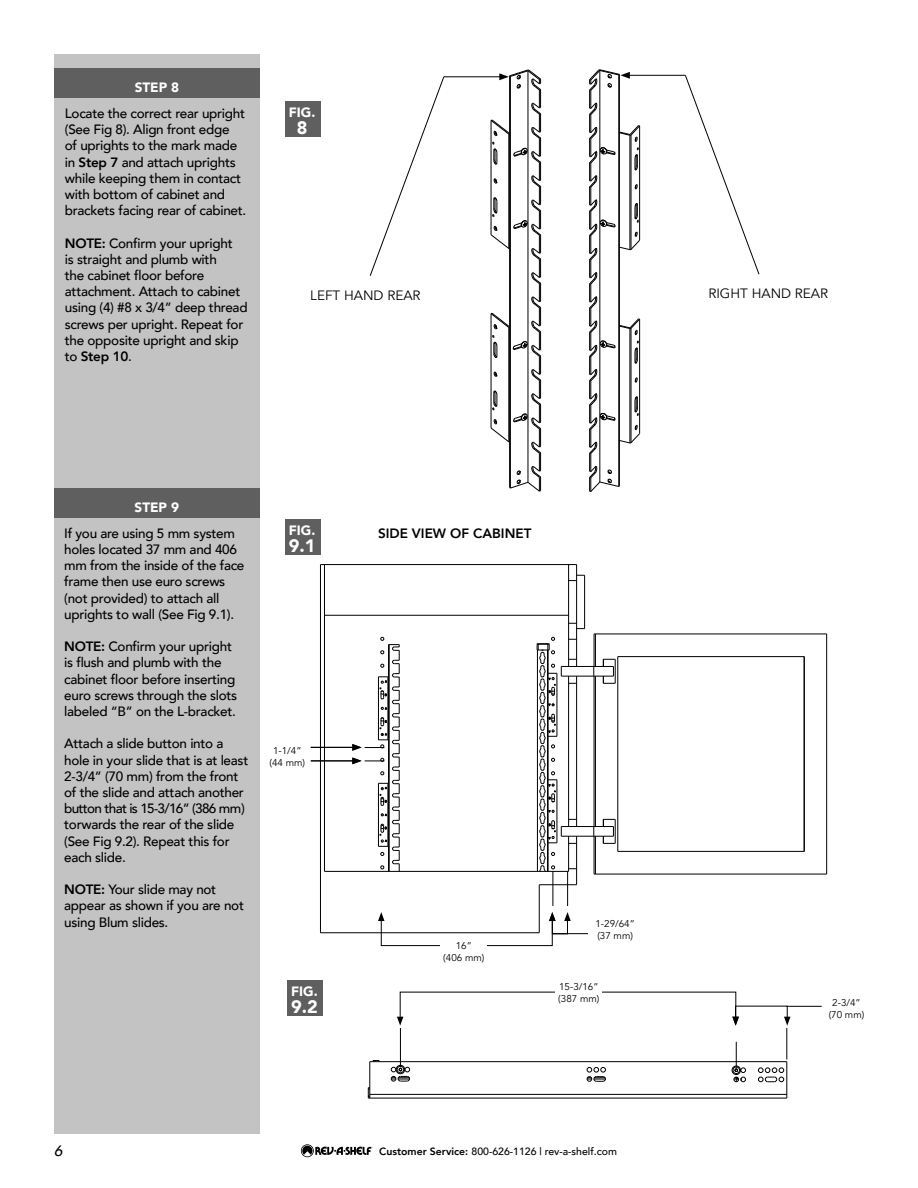
<style>
.page{position:relative;width:918px;height:1188px;background:#fff}
.page>*{position:absolute;margin:0;border:0;box-sizing:border-box;transform-origin:0 0}
.t1{font:900 18px "Avenir";color:#fff}
.t2{font:italic 500 15px "Avenir";color:#000}
.t3{font:500 13.5px/16.2px "Avenir";letter-spacing:-.02em;color:#000}
.t4{font:13.5px "Avenir";color:#000}
.t5{font:900 13.5px "Avenir";color:#fff}
.t6{font:800 13.5px "Avenir";color:#000}
.t7{font:500 10.5px "Avenir";color:#000}
.t8{font:9.9px "Avenir";color:#000}
.s1{font-weight:800}
</style>
<div class="page">
<svg style="left:301px;top:1144px;width:71px;height:13px"></svg>
<div style="left:54px;top:54px;width:206px;height:1080px;background:#c3c3c3"></div>
<div style="left:54px;top:68px;width:206px;height:30px;background:#5f5f5f"></div>
<div style="left:54px;top:488px;width:206px;height:30px;background:#5f5f5f"></div>
<div style="left:285px;top:101px;width:36px;height:36px;background:#5f5f5f"></div>
<div style="left:285px;top:519px;width:36px;height:36px;background:#5f5f5f"></div>
<div style="left:287px;top:980px;width:36px;height:36px;background:#5f5f5f"></div>
<hr style="left:444px;top:76px;width:58px;height:1px;background:#000">
<svg style="left:491px;top:70px;width:50px;height:421px"></svg>
<svg style="left:369px;top:76px;width:76px;height:200px"></svg>
<hr style="left:627px;top:75px;width:58px;height:1px;background:#000">
<svg style="left:589px;top:70px;width:51px;height:422px"></svg>
<svg style="left:684px;top:74px;width:76px;height:201px"></svg>
<div style="left:381px;top:918px;width:171px;height:28px;border:1px solid #000"></div>
<svg style="left:378px;top:912px;width:7px;height:9px"></svg>
<div style="left:303px;top:747px;width:52px;height:14px;border:1px solid #000"></div>
<div style="left:552px;top:918px;width:16px;height:16px;border:1px solid #000"></div>
<svg style="left:549px;top:912px;width:7px;height:9px"></svg>
<svg style="left:564px;top:912px;width:7px;height:9px"></svg>
<div style="left:441px;top:939px;width:46px;height:34px;background:#fff"></div>
<div style="left:264px;top:744px;width:47px;height:35px;background:#fff"></div>
<hr style="left:553px;top:933px;width:35px;height:1px;background:#000">
<svg style="left:367px;top:1001px;width:455px;height:97px"></svg>
<hr style="left:370px;top:1062px;width:1px;height:36px;background:#000">
<hr style="left:368px;top:1098px;width:419px;height:1px;background:#000">
<hr style="left:370px;top:1094px;width:417px;height:1px;background:#000">
<svg style="left:368px;top:1087px;width:2px;height:11px"></svg>
<hr style="left:370px;top:1061px;width:417px;height:1px;background:#000">
<svg style="left:373px;top:1060px;width:7px;height:2px"></svg>
<hr style="left:787px;top:1062px;width:1px;height:36px;background:#000">
<div style="left:396px;top:1065px;width:9px;height:9px;border:1px solid #000;border-radius:50%"></div>
<div style="left:397px;top:1066px;width:7px;height:7px;border:1px solid #000;border-radius:50%"></div>
<svg style="left:391px;top:1067px;width:19px;height:15px"></svg>
<div style="left:732px;top:1066px;width:9px;height:9px;border:1px solid #000;border-radius:50%"></div>
<div style="left:733px;top:1067px;width:7px;height:7px;border:1px solid #000;border-radius:50%"></div>
<svg style="left:758px;top:1068px;width:26px;height:15px"></svg>
<svg style="left:587px;top:1067px;width:19px;height:15px"></svg>
<svg style="left:734px;top:1042px;width:12px;height:40px"></svg>
<hr style="left:320px;top:565px;width:1px;height:368px;background:#000">
<hr style="left:324px;top:565px;width:1px;height:306px;background:#000">
<hr style="left:320px;top:932px;width:219px;height:1px;background:#000">
<hr style="left:539px;top:884px;width:38px;height:1px;background:#000">
<hr style="left:594px;top:874px;width:233px;height:1px;background:#000">
<hr style="left:324px;top:871px;width:245px;height:1px;background:#000">
<hr style="left:618px;top:851px;width:186px;height:1px;background:#000">
<hr style="left:561px;top:836px;width:52px;height:1px;background:#000">
<hr style="left:561px;top:826px;width:52px;height:1px;background:#000">
<hr style="left:539px;top:885px;width:1px;height:48px;background:#000">
<hr style="left:568px;top:836px;width:1px;height:35px;background:#000">
<hr style="left:568px;top:676px;width:1px;height:151px;background:#000">
<hr style="left:568px;top:565px;width:1px;height:101px;background:#000">
<hr style="left:576px;top:836px;width:1px;height:49px;background:#000">
<hr style="left:576px;top:676px;width:1px;height:151px;background:#000">
<hr style="left:576px;top:565px;width:1px;height:101px;background:#000">
<hr style="left:584px;top:575px;width:1px;height:54px;background:#000">
<hr style="left:594px;top:836px;width:1px;height:38px;background:#000">
<hr style="left:594px;top:676px;width:1px;height:151px;background:#000">
<hr style="left:594px;top:634px;width:1px;height:32px;background:#000">
<hr style="left:595px;top:836px;width:1px;height:38px;background:#000">
<hr style="left:595px;top:676px;width:1px;height:151px;background:#000">
<hr style="left:595px;top:634px;width:1px;height:32px;background:#000">
<svg style="left:603px;top:819px;width:13px;height:25px"></svg>
<hr style="left:617px;top:657px;width:1px;height:194px;background:#000">
<hr style="left:561px;top:676px;width:52px;height:1px;background:#000">
<hr style="left:561px;top:666px;width:52px;height:1px;background:#000">
<svg style="left:603px;top:659px;width:13px;height:25px"></svg>
<hr style="left:618px;top:656px;width:186px;height:1px;background:#000">
<hr style="left:594px;top:634px;width:233px;height:1px;background:#000">
<svg style="left:569px;top:623px;width:16px;height:6px"></svg>
<hr style="left:324px;top:615px;width:245px;height:1px;background:#000">
<svg style="left:569px;top:575px;width:16px;height:6px"></svg>
<hr style="left:320px;top:564px;width:257px;height:1px;background:#000">
<hr style="left:804px;top:657px;width:1px;height:194px;background:#000">
<hr style="left:826px;top:634px;width:1px;height:240px;background:#000">
<svg style="left:536px;top:637px;width:26px;height:235px"></svg>
<hr style="left:553px;top:871px;width:1px;height:35px;background:#000">
<hr style="left:567px;top:871px;width:1px;height:35px;background:#000">
<hr style="left:311px;top:747px;width:44px;height:1px;background:#000">
<hr style="left:311px;top:761px;width:44px;height:1px;background:#000">
<svg style="left:352px;top:637px;width:48px;height:234px"></svg>
<p class="t5" style="left:135px;top:76px;width:46px">STEP 8</p>
<p class="t3" style="left:65px;top:104px;width:183px">Locate the correct rear upright (See Fig 8). Align front edge<br>of uprights to the mark made in <span class="s1">Step 7</span> and attach uprights while keeping them in contact with bottom of cabinet and brackets facing rear of cabinet.</p>
<p class="t3" style="left:65px;top:234px;width:184px"><span class="s1">NOTE:</span> Confirm your upright<br>is straight and plumb with<br>the cabinet floor before attachment. Attach to cabinet using (4) #8 x 3/4” deep thread screws per upright. Repeat for the opposite upright and skip to <span class="s1">Step 10</span>.</p>
<p class="t5" style="left:289px;top:101px;width:28px">FIG.</p>
<p class="t1" style="left:297px;top:112px;width:12px">8</p>
<p class="t4" style="left:310px;top:287px;width:112px">LEFT HAND REAR</p>
<p class="t4" style="left:708px;top:286px;width:121px">RIGHT HAND REAR</p>
<p class="t5" style="left:135px;top:496px;width:46px">STEP 9</p>
<p class="t3" style="left:64px;top:524px;width:182px">If you are using 5 mm system holes located 37 mm and 406 mm from the inside of the face frame then use euro screws (not provided) to attach all uprights to wall (See Fig 9.1).</p>
<p class="t3" style="left:64px;top:638px;width:175px"><span class="s1">NOTE:</span> Confirm your upright is flush and plumb with the cabinet floor before inserting euro screws through the slots labeled “B” on the L-bracket.</p>
<p class="t3" style="left:64px;top:735px;width:186px">Attach a slide button into a hole in your slide that is at least<br>2-3/4” (70 mm) from the front of the slide and attach another button that is 15-3/16” (386 mm) torwards the rear of the slide (See Fig 9.2). Repeat this for each slide.</p>
<p class="t3" style="left:64px;top:881px;width:181px"><span class="s1">NOTE:</span> Your slide may not appear as shown if you are not using Blum slides.</p>
<p class="t5" style="left:289px;top:519px;width:28px">FIG.</p>
<p class="t1" style="left:289px;top:530px;width:28px">9.1</p>
<p class="t8" style="left:273px;top:745px;width:30px">1-1/4”</p>
<p class="t8" style="left:269px;top:757px;width:37px">(44 mm)</p>
<p class="t5" style="left:291px;top:980px;width:28px">FIG.</p>
<p class="t1" style="left:291px;top:991px;width:28px">9.2</p>
<p class="t6" style="left:378px;top:523px;width:155px">SIDE VIEW OF CABINET</p>
<p class="t8" style="left:456px;top:940px;width:18px">16”</p>
<p class="t8" style="left:443px;top:952px;width:43px">(406 mm)</p>
<p class="t8" style="left:595px;top:918px;width:41px">1-29/64”</p>
<p class="t8" style="left:597px;top:930px;width:37px">(37 mm)</p>
<p class="t8" style="left:559px;top:981px;width:41px">15-3/16”</p>
<p class="t8" style="left:558px;top:993px;width:43px">(387 mm)</p>
<p class="t8" style="left:832px;top:996px;width:30px">2-3/4”</p>
<p class="t8" style="left:829px;top:1008px;width:37px">(70 mm)</p>
<p class="t2" style="left:54px;top:1142px;width:10px">6</p>
<p class="t7" style="left:379px;top:1142px;width:239px"><span class="s1">Customer Service:</span> 800-626-1126 | rev-a-shelf.com</p>
</div>
